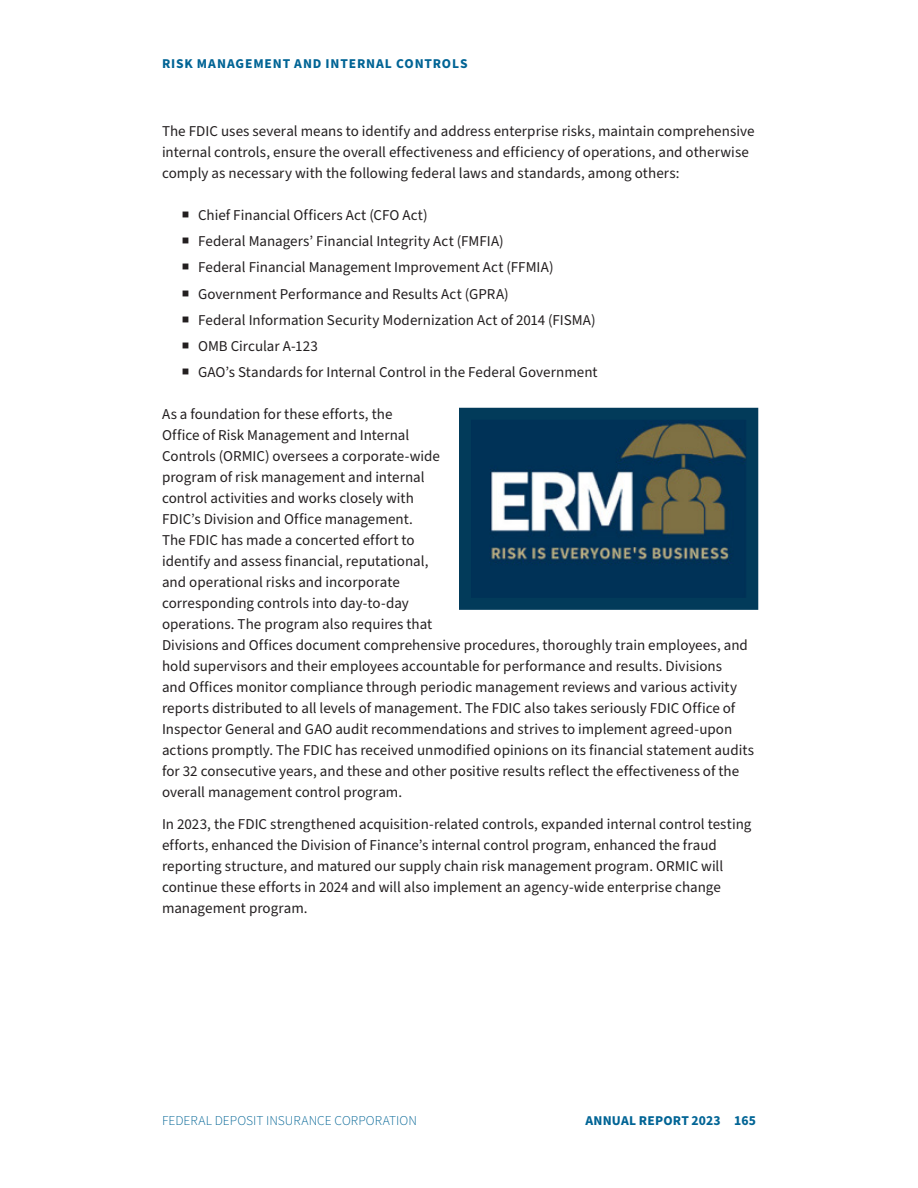
<style>
.page{position:relative;width:918px;height:1188px;background:#fff}
.page>*{position:absolute;margin:0;border:0;box-sizing:border-box;transform-origin:0 0}
.t1{font:15px/21px "Source Sans Pro";color:#231f20}
.t2{font:300 13.5px "Source Sans Pro";letter-spacing:.005em;color:#016495}
.t3{font:700 13.5px "Source Sans Pro";letter-spacing:.06em;color:#016495}
.t4{font:700 13.5px "Source Sans Pro";letter-spacing:.015em;color:#016495}
</style>
<div class="page">
<img style="left:472px;top:421px;width:273px;height:176px">
<div style="left:459px;top:408px;width:299px;height:202px;border:12px solid #023b5a"></div>
<p class="t3" style="left:162px;top:55px;width:307px">RISK MANAGEMENT AND INTERNAL CONTROLS</p>
<p class="t1" style="left:162px;top:121px;width:594px">The FDIC uses several means to identify and address enterprise risks, maintain comprehensive internal controls, ensure the overall effectiveness and efficiency of operations, and otherwise comply as necessary with the following federal laws and standards, among others:</p>
<p class="t1" style="left:198px;top:205px;width:231px">Chief Financial Officers Act (CFO Act)</p>
<p class="t1" style="left:198px;top:231px;width:307px">Federal Managers’ Financial Integrity Act (FMFIA)</p>
<p class="t1" style="left:198px;top:257px;width:357px">Federal Financial Management Improvement Act (FFMIA)</p>
<p class="t1" style="left:198px;top:284px;width:312px">Government Performance and Results Act (GPRA)</p>
<p class="t1" style="left:198px;top:310px;width:399px">Federal Information Security Modernization Act of 2014 (FISMA)</p>
<p class="t1" style="left:198px;top:336px;width:121px">OMB Circular A-123</p>
<p class="t1" style="left:198px;top:362px;width:401px">GAO’s Standards for Internal Control in the Federal Government</p>
<p class="t1" style="left:162px;top:404px;width:594px">As a foundation for these efforts, the<br>Office of Risk Management and Internal<br>Controls (ORMIC) oversees a corporate-wide<br>program of risk management and internal<br>control activities and works closely with<br>FDIC’s Division and Office management.<br>The FDIC has made a concerted effort to<br>identify and assess financial, reputational,<br>and operational risks and incorporate<br>corresponding controls into day-to-day<br>operations. The program also requires that<br>Divisions and Offices document comprehensive procedures, thoroughly train employees, and hold supervisors and their employees accountable for performance and results. Divisions<br>and Offices monitor compliance through periodic management reviews and various activity reports distributed to all levels of management. The FDIC also takes seriously FDIC Office of Inspector General and GAO audit recommendations and strives to implement agreed-upon actions promptly. The FDIC has received unmodified opinions on its financial statement audits for 32 consecutive years, and these and other positive results reflect the effectiveness of the overall management control program.</p>
<p class="t1" style="left:162px;top:814px;width:591px">In 2023, the FDIC strengthened acquisition-related controls, expanded internal control testing efforts, enhanced the Division of Finance’s internal control program, enhanced the fraud reporting structure, and matured our supply chain risk management program. ORMIC will continue these efforts in 2024 and will also implement an agency-wide enterprise change management program.</p>
<p class="t2" style="left:162px;top:1111px;width:257px">FEDERAL DEPOSIT INSURANCE CORPORATION</p>
<p class="t4" style="left:586px;top:1111px;width:172px">ANNUAL REPORT 2023 165</p>
</div>
